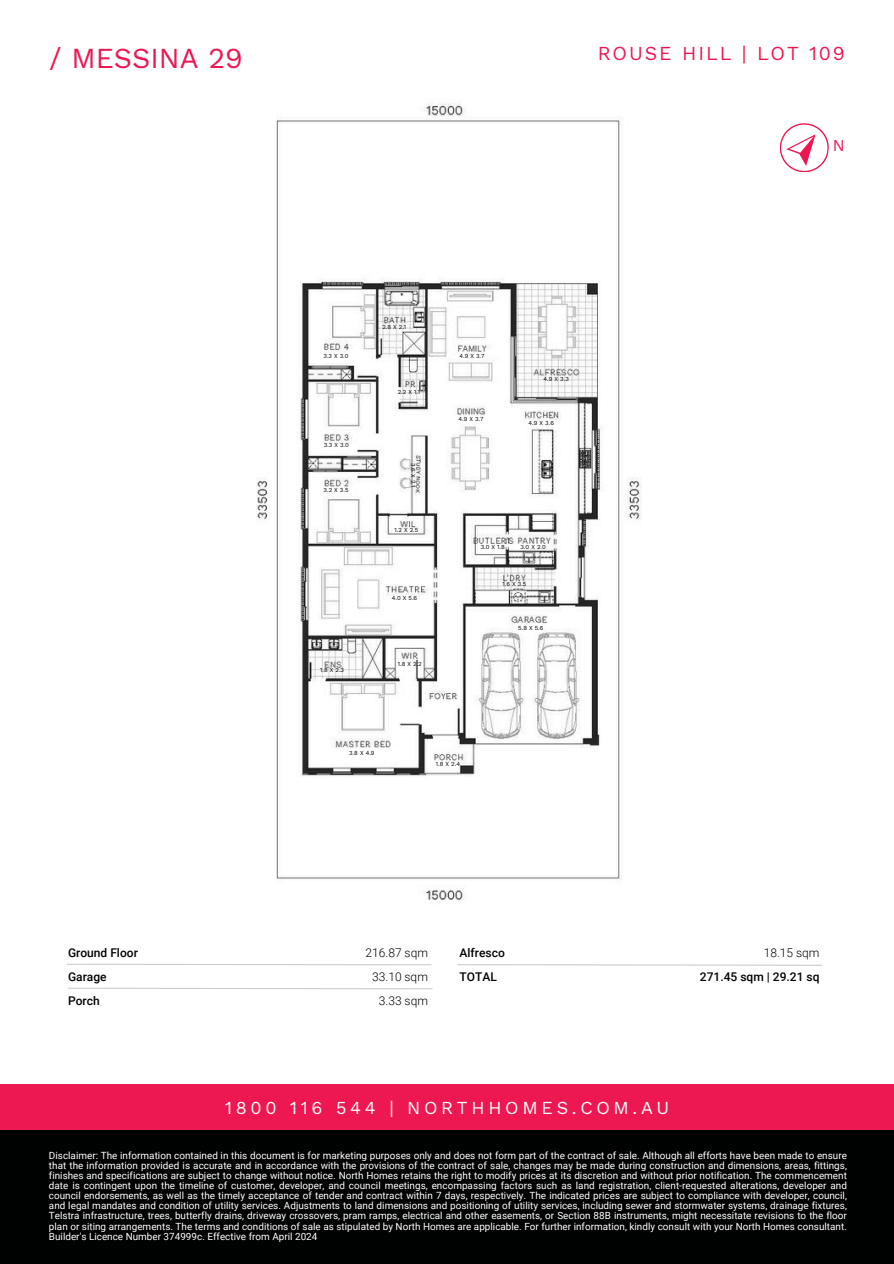
<style>
.page{position:relative;width:894px;height:1264px;background:#fff}
.page>*{position:absolute;margin:0;border:0;box-sizing:border-box;transform-origin:0 0}
.t1{font:28.5px "Work Sans";color:#ed1651}
.t2{font:19.5px "Work Sans";letter-spacing:.1em;color:#ed1651}
.t3{font:18px "Work Sans";letter-spacing:.205em;color:#fff}
.t4{font:16.35px "Work Sans";color:#ed1651}
.t5{font:15px "Work Sans";letter-spacing:.205em;color:#fff}
.t6{font:500 12px/24px "Roboto";color:#000}
.t7{font:300 12px/24px "Roboto";color:#000;text-align:right}
.t8{font:9.9px/10.2px "Roboto";color:#fff;text-align:justify}
.t9{font:6px "Work Sans";color:#000}
.s1{font-weight:300}
</style>
<div class="page">
<svg style="left:67px;top:963px;width:365px;height:2px"></svg>
<svg style="left:457px;top:964px;width:365px;height:2px"></svg>
<svg style="left:68px;top:987px;width:365px;height:2px"></svg>
<div style="left:0;top:1084px;width:893px;height:179px;background:#000101"></div>
<div style="left:0;top:1084px;width:893px;height:45px;background:#ed1752"></div>
<svg style="left:779px;top:123px;width:50px;height:50px"></svg>
<img style="left:257px;top:103px;width:385px;height:797px">
<p class="t1" style="left:49px;top:42px;width:195px">/ MESSINA 29</p>
<p class="t2" style="left:597px;top:42px;width:249px">ROUSE HILL | LOT 109</p>
<h2 class="t6" style="left:68px;top:941px;width:71px">Ground Floor<br>Garage<br>Porch</h2>
<p class="t9" style="left:323px;top:352px;width:27px">3.3 X 3.0</p>
<p class="t9" style="left:324px;top:441px;width:27px">3.3 X 3.0</p>
<p class="t9" style="left:323px;top:486px;width:26px">3.2 X 3.5</p>
<h4 class="t9" style="left:320px;top:667px;width:25px">1.8 X 2.3</h4>
<p class="t9" style="left:382px;top:323px;width:25px">2.8 X 2.1</p>
<p class="t9" style="left:397px;top:388px;width:24px">2.2 X 1.1</p>
<p class="t9" style="left:416px;top:463px;width:25px;rotate:90deg">3.6 X 2.1</p>
<p class="t9" style="left:394px;top:526px;width:25px">1.2 X 2.5</p>
<p class="t9" style="left:392px;top:594px;width:27px">4.0 X 5.6</p>
<p class="t9" style="left:397px;top:660px;width:25px">1.8 X 2.2</p>
<p class="t9" style="left:459px;top:352px;width:27px">4.9 X 3.7</p>
<p class="t9" style="left:458px;top:415px;width:27px">4.9 X 3.7</p>
<p class="t9" style="left:543px;top:376px;width:27px">4.9 X 3.3</p>
<p class="t9" style="left:528px;top:419px;width:27px">4.9 X 3.6</p>
<h6 class="t9" style="left:480px;top:543px;width:26px">3.0 X 1.8</h6>
<h3 class="t9" style="left:520px;top:543px;width:27px">3.0 X 2.0</h3>
<h2 class="t9" style="left:502px;top:580px;width:25px">1.6 X 3.5</h2>
<h5 class="t9" style="left:518px;top:624px;width:27px">5.8 X 5.6</h5>
<h5 class="t9" style="left:349px;top:749px;width:27px">3.8 X 4.9</h5>
<h4 class="t9" style="left:436px;top:760px;width:26px">1.8 X 2.4</h4>
<h1 class="t7" style="left:365px;top:941px;width:64px">216.87 sqm<br>33.10 sqm<br>3.33 sqm</h1>
<p class="t6" style="left:459px;top:941px;width:47px">Alfresco<br>TOTAL</p>
<p class="t4" style="left:832px;top:136px;width:13px">N</p>
<p class="t6" style="left:699px;top:941px;width:121px;text-align:right"><span class="s1">18.15 sqm<br></span>271.45 sqm | 29.21 sq</p>
<p class="t3" style="left:225px;top:1097px;width:445px">1800 116 544 | NORTHHOMES.COM.AU</p>
<p class="t8" style="left:49px;top:1150px;width:799px">Disclaimer: The information contained in this document is for marketing purposes only and does not form part of the contract of sale. Although all efforts have been made to ensure that the information provided is accurate and in accordance with the provisions of the contract of sale, changes may be made during construction and dimensions, areas, fittings, finishes and specifications are subject to change without notice. North Homes retains the right to modify prices at its discretion and without prior notification. The commencement date is contingent upon the timeline of customer, developer, and council meetings, encompassing factors such as land registration, client-requested alterations, developer and council endorsements, as well as the timely acceptance of tender and contract within 7 days, respectively. The indicated prices are subject to compliance with developer, council, and legal mandates and condition of utility services. Adjustments to land dimensions and positioning of utility services, including sewer and stormwater systems, drainage fixtures, Telstra infrastructure, trees, butterfly drains, driveway crossovers, pram ramps, electrical and other easements, or Section 88B instruments, might necessitate revisions to the floor plan or siting arrangements. The terms and conditions of sale as stipulated by North Homes are applicable. For further information, kindly consult with your North Homes consultant.<br>Builder's Licence Number 374999c. Effective from April 2024</p>
<p class="t5" style="left:249px;top:1105px;width:378px">1800 667 844 | NORTHHOMES.COM.AU</p>
</div>
